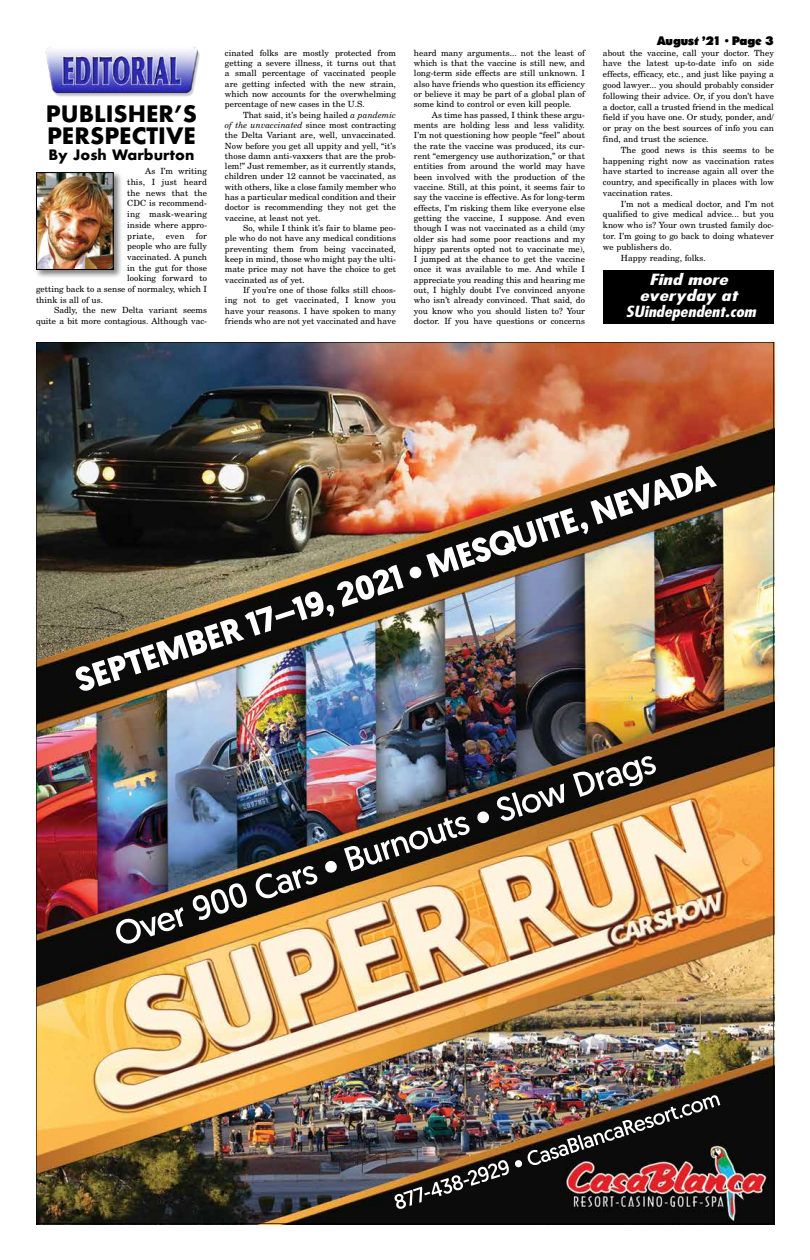
<style>
.page{position:relative;width:810px;height:1260px;background:#fff}
.page>*{position:absolute;margin:0;border:0;box-sizing:border-box;transform-origin:0 0}
.t1{font:700 22px/22px "Futura";color:#000}
.t2{font:italic 700 condensed 15px/16px "Futura";color:#fff;text-align:center;scale:1.5 1}
.t3{font:700 14px "Futura";color:#000}
.t4{font:800 12px "Opine";color:#000}
.t5{font:8.5px/10.3px "New Century Schlbk";color:#000;text-align:justify}
.s1{font-style:italic}
</style>
<div class="page">
<div style="left:34px;top:170px;width:89px;height:109px;background:#000;opacity:.5"></div>
<img style="left:38px;top:174px;width:74px;height:94px">
<div style="left:36px;top:172px;width:78px;height:98px;border:1px solid #000"></div>
<img style="left:45px;top:46px;width:155px;height:51px">
<img style="left:38px;top:344px;width:734px;height:878px">
<div style="left:603px;top:270px;width:171px;height:54px;background:#000"></div>
<h1 class="t1" style="left:46px;top:103px;width:153px">PUBLISHER’S<br>PERSPECTIVE</h1>
<h3 class="t3" style="left:49px;top:145px;width:147px">By Josh Warburton</h3>
<p class="t5" style="left:127px;top:166px;width:81px;line-height:10.7px;text-indent:18px">As I’m writing this, I just heard the news that the CDC is recommend&shy;ing mask-wearing inside where appro&shy;priate,</p>
<p class="t5" style="left:166px;top:230px;width:20px">even</p>
<p class="t5" style="left:196px;top:230px;width:13px">for</p>
<p class="t5" style="left:127px;top:241px;width:81px">people who are fully</p>
<p class="t5" style="left:127px;top:252px;width:81px">vaccinated. A punch</p>
<p class="t5" style="left:127px;top:262px;width:81px">in the gut for those</p>
<p class="t5" style="left:127px;top:273px;width:81px">looking forward to</p>
<p class="t5" style="left:36px;top:284px;width:173px">getting back to a sense of normalcy, which I</p>
<p class="t5" style="left:36px;top:294px;width:69px">think is all of us.</p>
<p class="t5" style="left:54px;top:305px;width:154px">Sadly, the new Delta variant seems</p>
<p class="t5" style="left:36px;top:316px;width:173px">quite a bit more contagious. Although vac-</p>
<p class="t5" style="left:225px;top:47px;width:173px">cinated folks are mostly protected from getting a severe illness, it turns out that a small percentage of vaccinated people are getting infected with the new strain, which now accounts for the overwhelming percentage of new cases in the U.S.</p>
<p class="t5" style="left:225px;top:109px;width:173px;text-indent:18px">That said, it’s being hailed <span class="s1">a pandemic of the unvaccinated</span> since most contracting the Delta Variant are, well, unvaccinated.<br>Now before you get all uppity and yell, “it’s those damn anti-vaxxers that are the prob&shy;lem!” Just remember, as it currently stands, children under 12 cannot be vaccinated, as with others, like a close family member who has a particular medical condition and their doctor is recommending they not get the vaccine, at least not yet.</p>
<p class="t5" style="left:225px;top:223px;width:173px;text-indent:18px">So, while I think it’s fair to blame peo&shy;ple who do not have any medical conditions preventing them from being vaccinated, keep in mind, those who might pay the ulti&shy;mate price may not have the choice to get vaccinated as of yet.</p>
<p class="t5" style="left:225px;top:285px;width:173px;text-indent:18px">If you’re one of those folks still choos&shy;ing not to get vaccinated, I know you have your reasons. I have spoken to many friends who are not yet vaccinated and have</p>
<p class="t5" style="left:414px;top:47px;width:173px">heard many arguments... not the least of which is that the vaccine is still new, and long-term side effects are still unknown. I also have friends who question its efficiency or believe it may be part of a global plan of some kind to control or even kill people.</p>
<p class="t5" style="left:414px;top:109px;width:173px;text-indent:18px">As time has passed, I think these argu&shy;ments are holding less and less validity.<br>I’m not questioning how people “feel” about the rate the vaccine was produced, its cur&shy;rent “emergency use authorization,” or that entities from around the world may have been involved with the production of the vaccine. Still, at this point, it seems fair to say the vaccine is effective. As for long-term effects, I’m risking them like everyone else getting the vaccine, I suppose. And even though I was not vaccinated as a child (my older sis had some poor reactions and my hippy parents opted not to vaccinate me), I jumped at the chance to get the vaccine once it was available to me. And while I appreciate you reading this and hearing me out, I highly doubt I’ve convinced anyone who isn’t already convinced. That said, do you know who you should listen to? Your doctor. If you have questions or concerns</p>
<h3 class="t4" style="left:657px;top:34px;width:118px">August ’21 • Page 3</h3>
<p class="t5" style="left:603px;top:47px;width:173px;line-height:10.8px">about the vaccine, call your doctor. They have the latest up-to-date info on side effects, efficacy, etc., and just like paying a good lawyer... you should probably consider following their advice. Or, if you don’t have a doctor, call a trusted friend in the medical field if you have one. Or study, ponder, and/ or pray on the best sources of info you can find, and trust the science.</p>
<p class="t5" style="left:603px;top:144px;width:173px;line-height:10.8px;text-indent:18px">The good news is this seems to be happening right now as vaccination rates have started to increase again all over the country, and specifically in places with low vaccination rates.</p>
<p class="t5" style="left:621px;top:198px;width:154px">I’m not a medical doctor, and I’m not</p>
<p class="t5" style="left:603px;top:209px;width:172px">qualified to give medical advice... but you</p>
<p class="t5" style="left:603px;top:220px;width:173px">know who is? Your own trusted family doc-</p>
<p class="t5" style="left:603px;top:231px;width:173px">tor. I’m going to go back to doing whatever</p>
<p class="t5" style="left:603px;top:241px;width:70px">we publishers do.</p>
<p class="t5" style="left:621px;top:252px;width:86px">Happy reading, folks.</p>
<h2 class="t2" style="left:626px;top:271px;width:88px">Find more everyday at<br>SUindependent.com</h2>
</div>
